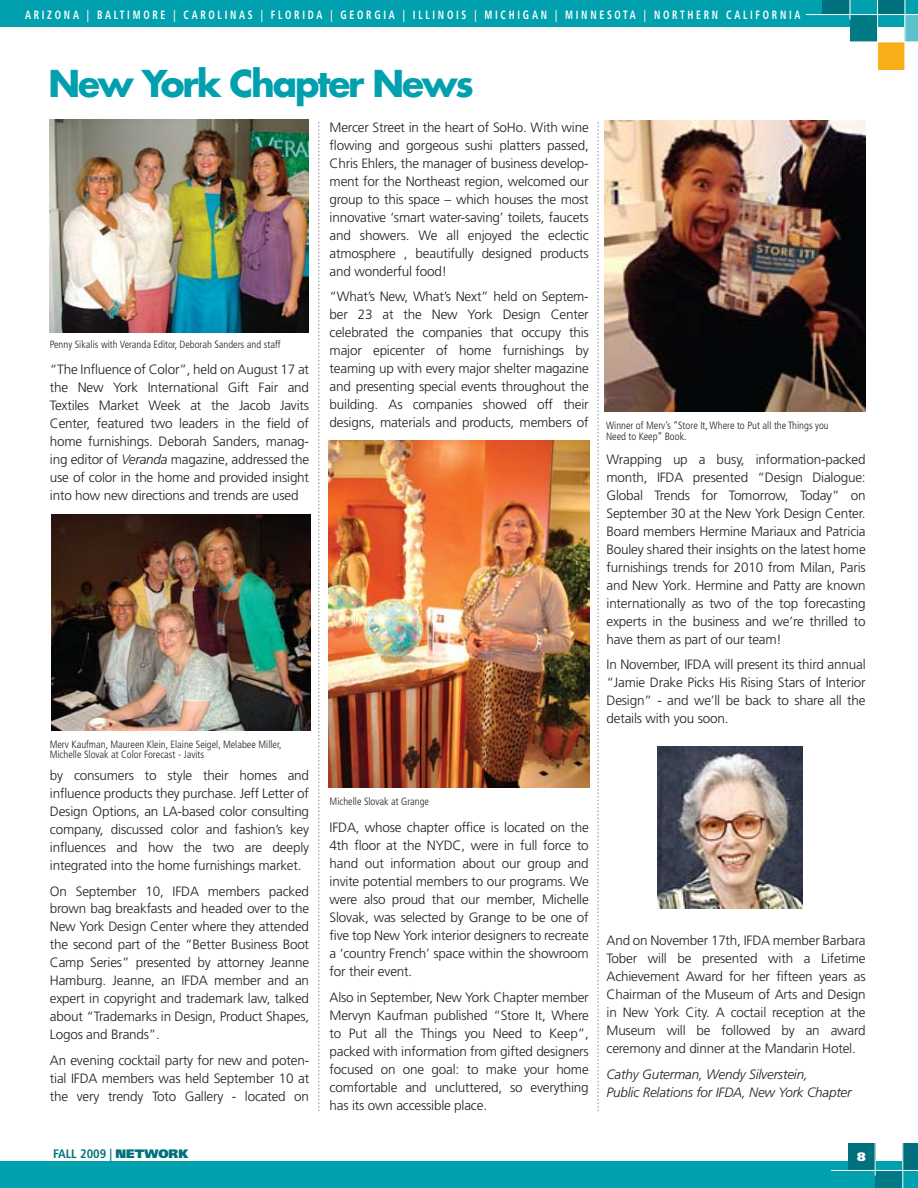
<style>
.page{position:relative;width:918px;height:1188px;background:#fff}
.page>*{position:absolute;margin:0;border:0;box-sizing:border-box;transform-origin:0 0}
.t1{font:700 36px "Futura";letter-spacing:-.06em;color:#00a0af}
.t2{font:300 13.5px/18px "Frutiger";letter-spacing:-.015em;color:#221f1f;text-align:justify}
.t3{font:italic 300 13.5px/18px "Frutiger";letter-spacing:-.015em;color:#221f1f}
.t4{font:700 condensed 12.3px "Frutiger";color:#00717c}
.t5{font:900 12.3px "Frutiger";color:#fff}
.t6{font:700 condensed 12px "Frutiger";letter-spacing:.28em;color:#fff;scale:.81 1}
.t7{font:300 condensed 10.5px/10.5px "Frutiger";color:#221f1f}
.s1{font-style:italic}
.s2{font-weight:900;font-stretch:normal}
</style>
<div class="page">
<svg style="left:318px;top:122px;width:2px;height:989px"></svg>
<svg style="left:597px;top:122px;width:2px;height:989px"></svg>
<img style="left:50px;top:120px;width:259px;height:213px">
<img style="left:51px;top:515px;width:259px;height:216px">
<img style="left:329px;top:440px;width:260px;height:348px">
<img style="left:658px;top:747px;width:144px;height:162px">
<img style="left:604px;top:121px;width:261px;height:291px">
<div style="left:0;top:0;width:918px;height:27px;background:#00a0af"></div>
<div style="left:878px;top:0;width:27px;height:15px;background:#00717c"></div>
<div style="left:823px;top:0;width:27px;height:15px;background:#00717c"></div>
<div style="left:850px;top:15px;width:28px;height:27px;background:#007b86"></div>
<div style="left:878px;top:42px;width:27px;height:27px;background:#f8af18"></div>
<div style="left:905px;top:15px;width:13px;height:27px;background:#5bc2cb"></div>
<hr style="left:806px;top:14px;width:112px;height:1px;background:#fff">
<hr style="left:822px;top:42px;width:96px;height:1px;background:#fff">
<hr style="left:905px;top:0;width:1px;height:71px;background:#fff">
<hr style="left:877px;top:0;width:1px;height:71px;background:#fff">
<svg style="left:850px;top:0;width:1px;height:20px"></svg>
<div style="left:0;top:1161px;width:918px;height:27px;background:#00a0af"></div>
<div style="left:903px;top:1143px;width:15px;height:28px;background:#00717c"></div>
<div style="left:848px;top:1143px;width:27px;height:28px;background:#00717c"></div>
<div style="left:875px;top:1171px;width:28px;height:17px;background:#007b86"></div>
<hr style="left:831px;top:1170px;width:87px;height:1px;background:#fff">
<hr style="left:902px;top:1142px;width:1px;height:46px;background:#fff">
<hr style="left:875px;top:1142px;width:1px;height:34px;background:#fff">
<p class="t6" style="left:25px;top:8px;width:959px">ARIZONA | BALTIMORE | CAROLINAS | FLORIDA | GEORGIA | ILLINOIS | MICHIGAN | MINNESOTA | NORTHERN CALIFORNIA</p>
<h1 class="t1" style="left:49px;top:60px;width:427px">New York Chapter News</h1>
<p class="t7" style="left:50px;top:339px;width:232px">Penny Sikalis with Veranda Editor, Deborah Sanders and staff</p>
<p class="t2" style="left:50px;top:360px;width:261px">“The Influence of Color”, held on August 17 at the New York International Gift Fair and Textiles Market Week at the Jacob Javits Center, featured two leaders in the field of home furnishings. Deborah Sanders, manag&shy;ing editor of <span class="s1">Veranda</span> magazine, addressed the use of color in the home and provided insight into how new directions and trends are used</p>
<p class="t2" style="left:330px;top:118px;width:261px">Mercer Street in the heart of SoHo. With wine flowing and gorgeous sushi platters passed, Chris Ehlers, the manager of business develop&shy;ment for the Northeast region, welcomed our group to this space – which houses the most innovative ‘smart water-saving’ toilets, faucets and showers. We all enjoyed the eclectic atmosphere , beautifully designed products and wonderful food!</p>
<p class="t2" style="left:330px;top:288px;width:261px">“What’s New, What’s Next” held on Septem&shy;ber 23 at the New York Design Center celebrated the companies that occupy this major epicenter of home furnishings by teaming up with every major shelter magazine and presenting special events throughout the building. As companies showed off their designs, materials and products, members of</p>
<p class="t7" style="left:50px;top:739px;width:233px">Merv Kaufman, Maureen Klein, Elaine Seigel, Melabee Miller,<br>Michelle Slovak at Color Forecast - Javits</p>
<p class="t2" style="left:50px;top:767px;width:261px">by consumers to style their homes and influence products they purchase. Jeff Letter of Design Options, an LA-based color consulting company, discussed color and fashion’s key influences and how the two are deeply integrated into the home furnishings market.</p>
<p class="t2" style="left:50px;top:882px;width:261px">On September 10, IFDA members packed brown bag breakfasts and headed over to the New York Design Center where they attended the second part of the “Better Business Boot Camp Series” presented by attorney Jeanne Hamburg. Jeanne, an IFDA member and an expert in copyright and trademark law, talked about “Trademarks in Design, Product Shapes, Logos and Brands”.</p>
<p class="t2" style="left:50px;top:1052px;width:261px">An evening cocktail party for new and poten&shy;tial IFDA members was held September 10 at the very trendy Toto Gallery - located on</p>
<p class="t7" style="left:330px;top:796px;width:101px">Michelle Slovak at Grange</p>
<p class="t2" style="left:330px;top:819px;width:261px">IFDA, whose chapter office is located on the 4th floor at the NYDC, were in full force to hand out information about our group and invite potential members to our programs. We were also proud that our member, Michelle Slovak, was selected by Grange to be one of five top New York interior designers to recreate a ‘country French’ space within the showroom for their event.</p>
<p class="t2" style="left:330px;top:988px;width:261px">Also in September, New York Chapter member Mervyn Kaufman published “Store It, Where to Put all the Things you Need to Keep”, packed with information from gifted designers focused on one goal: to make your home comfortable and uncluttered, so everything has its own accessible place.</p>
<p class="t7" style="left:606px;top:420px;width:224px">Winner of Merv’s “Store It, Where to Put all the Things you<br>Need to Keep” Book.</p>
<p class="t2" style="left:607px;top:450px;width:261px">Wrapping up a busy, information-packed month, IFDA presented “Design Dialogue:<br>Global Trends for Tomorrow, Today” on September 30 at the New York Design Center.<br>Board members Hermine Mariaux and Patricia Bouley shared their insights on the latest home furnishings trends for 2010 from Milan, Paris and New York. Hermine and Patty are known internationally as two of the top forecasting experts in the business and we’re thrilled to have them as part of our team!</p>
<p class="t2" style="left:607px;top:656px;width:261px">In November, IFDA will present its third annual “Jamie Drake Picks His Rising Stars of Interior Design” - and we’ll be back to share all the details with you soon.</p>
<p class="t2" style="left:607px;top:932px;width:261px">And on November 17th, IFDA member Barbara Tober will be presented with a Lifetime Achievement Award for her fifteen years as Chairman of the Museum of Arts and Design in New York City. A coctail reception at the Museum will be followed by an award ceremony and dinner at the Mandarin Hotel.</p>
<p class="t3" style="left:607px;top:1065px;width:247px">Cathy Guterman, Wendy Silverstein,<br>Public Relations for IFDA, New York Chapter</p>
<p class="t4" style="left:53px;top:1147px;width:137px">FALL 2009 | <span class="s2">NETWORK</span></p>
<p class="t5" style="left:857px;top:1149px;width:10px">8</p>
</div>
